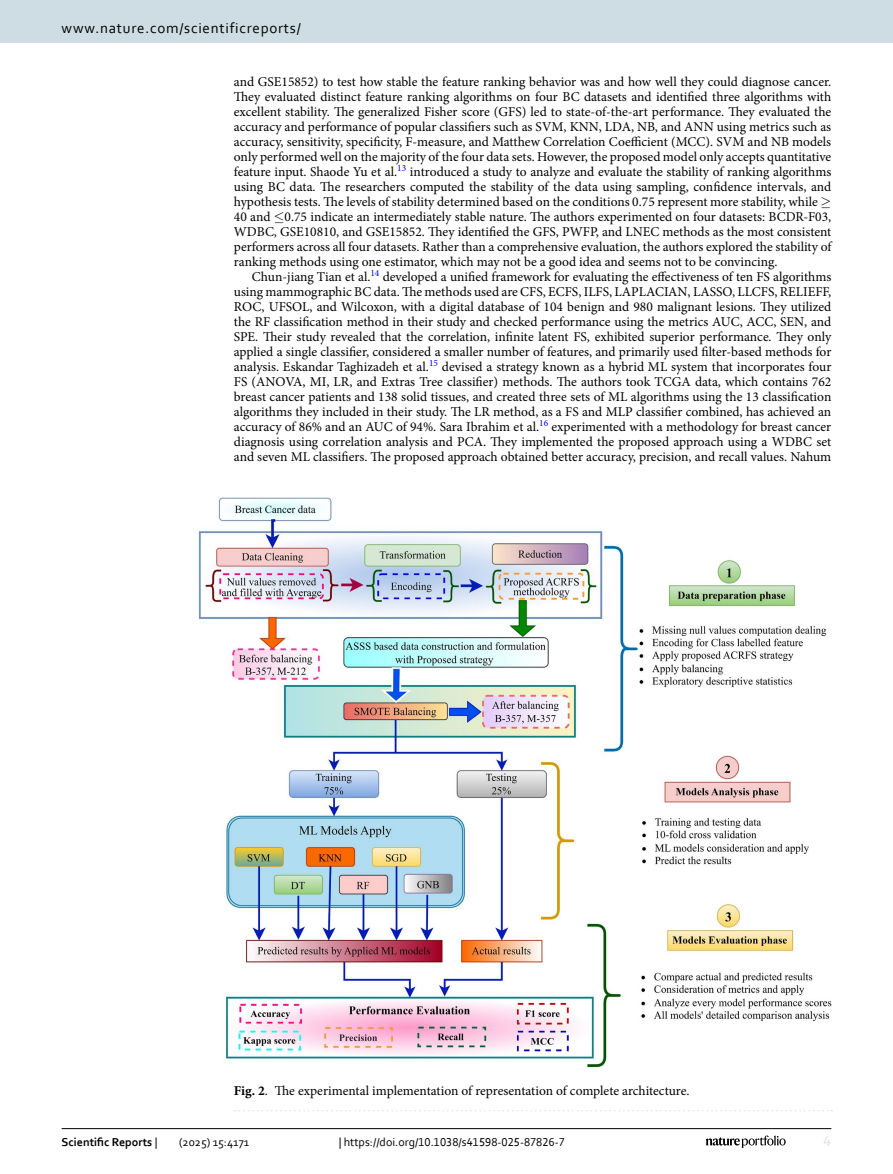
<style>
.page{position:relative;width:893px;height:1174px;background:#fff}
.page>*{position:absolute;margin:0;border:0;box-sizing:border-box;transform-origin:0 0}
.t1{font:15px "Corbel";letter-spacing:.05em;color:#000}
.t2{font:15px "Corbel";color:#d9e4eb}
.Body_Text_Indent{font:13.5px/15px "Minion Pro";color:#000;text-align:justify}
.Figure_Caption{font:13.5px "Minion Pro";color:#000}
.t3{font:12px "Corbel";color:#000}
.t4{font:700 12px "Corbel";color:#000}
.s1{font-weight:700}
.s2{font-weight:400}
</style>
<div class="page">
<img style="left:198px;top:498px;width:633px;height:569px">
<svg style="left:235px;top:1110px;width:597px;height:1px"></svg>
<hr style="left:62px;top:1128px;width:769px;height:1px;background:#000">
<svg style="left:706px;top:1135px;width:80px;height:12px"></svg>
<div style="left:0;top:0;width:893px;height:43px;background:#cedde4"></div>
<p class="t1" style="left:62px;top:18px;width:241px">www.nature.com/scientificreports/</p>
<p class="Body_Text_Indent" style="left:234px;top:74px;width:599px">and GSE15852) to test how stable the feature ranking behavior was and how well they could diagnose cancer.<br>They evaluated distinct feature ranking algorithms on four BC datasets and identified three algorithms with excellent stability. The generalized Fisher score (GFS) led to state-of-the-art performance. They evaluated the accuracy and performance of popular classifiers such as SVM, KNN, LDA, NB, and ANN using metrics such as accuracy, sensitivity, specificity, F-measure, and Matthew Correlation Coefficient (MCC). SVM and NB models only performed well on the majority of the four data sets. However, the proposed model only accepts quantitative feature input. Shaode Yu et al.<sup>13</sup> introduced a study to analyze and evaluate the stability of ranking algorithms using BC data. The researchers computed the stability of the data using sampling, confidence intervals, and hypothesis tests. The levels of stability determined based on the conditions 0.75 represent more stability, while ≥ 40 and ≤0.75 indicate an intermediately stable nature. The authors experimented on four datasets: BCDR-F03, WDBC, GSE10810, and GSE15852. They identified the GFS, PWFP, and LNEC methods as the most consistent performers across all four datasets. Rather than a comprehensive evaluation, the authors explored the stability of ranking methods using one estimator, which may not be a good idea and seems not to be convincing.</p>
<p class="Body_Text_Indent" style="left:234px;top:269px;width:599px;text-indent:18px">Chun-jiang Tian et al.<sup>14</sup> developed a unified framework for evaluating the effectiveness of ten FS algorithms using mammographic BC data. The methods used are CFS, ECFS, ILFS, LAPLACIAN, LASSO, LLCFS, RELIEFF, ROC, UFSOL, and Wilcoxon, with a digital database of 104 benign and 980 malignant lesions. They utilized the RF classification method in their study and checked performance using the metrics AUC, ACC, SEN, and SPE. Their study revealed that the correlation, infinite latent FS, exhibited superior performance. They only applied a single classifier, considered a smaller number of features, and primarily used filter-based methods for analysis. Eskandar Taghizadeh et al.<sup>15</sup> devised a strategy known as a hybrid ML system that incorporates four FS (ANOVA, MI, LR, and Extras Tree classifier) methods. The authors took TCGA data, which contains 762 breast cancer patients and 138 solid tissues, and created three sets of ML algorithms using the 13 classification algorithms they included in their study. The LR method, as a FS and MLP classifier combined, has achieved an accuracy of 86% and an AUC of 94%. Sara Ibrahim et al.<sup>16</sup> experimented with a methodology for breast cancer diagnosis using correlation analysis and PCA. They implemented the proposed approach using a WDBC set and seven ML classifiers. The proposed approach obtained better accuracy, precision, and recall values. Nahum</p>
<p class="Figure_Caption" style="left:234px;top:1082px;width:457px"><span class="s1">Fig. 2</span>. The experimental implementation of representation of complete architecture.</p>
<p class="t4" style="left:62px;top:1134px;width:97px">Scientific Reports <span class="s2">|</span></p>
<p class="t3" style="left:179px;top:1134px;width:72px">(2025) 15:4171</p>
<p class="t3" style="left:339px;top:1134px;width:228px">| https://doi.org/10.1038/s41598-025-87826-7</p>
<p class="t2" style="left:824px;top:1132px;width:9px">4</p>
</div>
